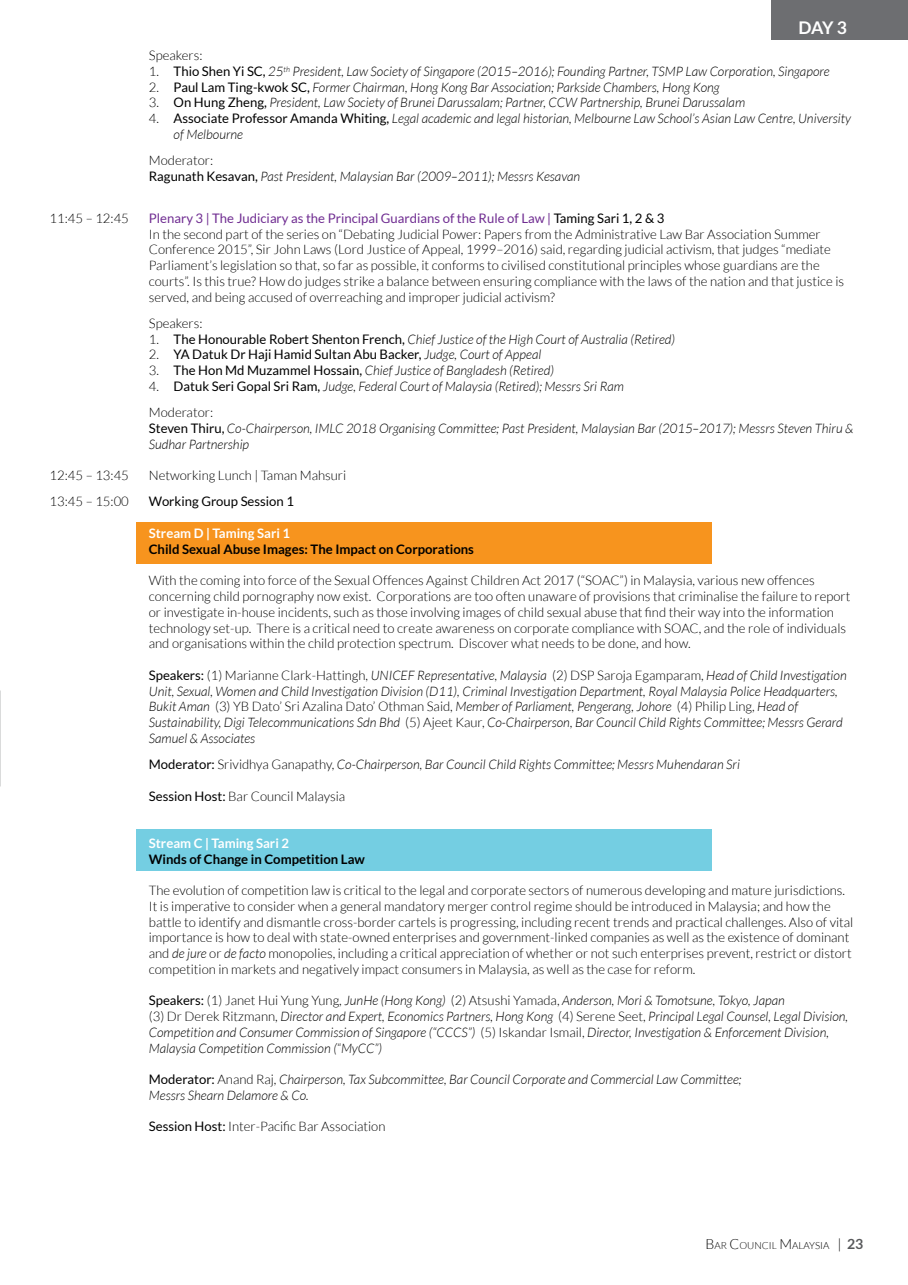
<style>
.page{position:relative;width:908px;height:1285px;background:#fff}
.page>*{position:absolute;margin:0;border:0;box-sizing:border-box;transform-origin:0 0}
.t1{font:700 17.5px "Lato";color:#fff}
.t2{font:italic 300 13.12px/15.8px "Lato";color:#000}
.t3{font:300 13.12px/15.8px "Lato";color:#000}
.t4{font:13.12px "Lato";color:#000}
.t5{font:700 13.12px "Lato";color:#000}
.t6{font:700 13.12px "Lato";color:#fff}
.t7{font:300 9.8px "Lato";color:#000}
.s1{font-style:normal}
.s2{font-weight:400;font-style:normal}
.s3{font-weight:400;color:#6f2c91}
.s4{font-weight:400}
.s5{font-weight:300}
.s6{font-weight:300;font-style:italic}
.s7{font-style:italic}
.s8{font-size:14px}
.s9{font-weight:700;font-size:14px;color:#58595b}
</style>
<div class="page">
<div style="left:136px;top:829px;width:576px;height:41px;background:#74cee2"></div>
<div style="left:136px;top:522px;width:576px;height:42px;background:#f7941e"></div>
<div style="left:771px;top:0;width:137px;height:39px;background:#6d6e71"></div>
<h1 class="t1" style="left:798px;top:18px;width:50px">DAY 3</h1>
<p class="t3" style="left:149px;top:48px;width:55px">Speakers:</p>
<p class="t2" style="left:149px;top:64px;width:682px"><span class="s1">1.</span> <span class="s2">Thio Shen Yi SC,</span> 25<sup>th</sup> President, Law Society of Singapore (2015–2016); Founding Partner, TSMP Law Corporation, Singapore</p>
<p class="t2" style="left:149px;top:80px;width:572px"><span class="s1">2.</span> <span class="s2">Paul Lam Ting-kwok SC,</span> Former Chairman, Hong Kong Bar Association; Parkside Chambers, Hong Kong</p>
<p class="t2" style="left:149px;top:95px;width:598px"><span class="s1">3.</span> <span class="s2">On Hung Zheng,</span> President, Law Society of Brunei Darussalam; Partner, CCW Partnership, Brunei Darussalam</p>
<p class="t2" style="left:174px;top:111px;width:679px;text-indent:-25px"><span class="s1">4.</span> <span class="s2">Associate Professor Amanda Whiting,</span> Legal academic and legal historian, Melbourne Law School’s Asian Law Centre, University of Melbourne</p>
<p class="t2" style="left:149px;top:153px;width:433px"><span class="s1">Moderator:<br></span><span class="s2">Ragunath Kesavan,</span> Past President, Malaysian Bar (2009–2011); Messrs Kesavan</p>
<p class="t3" style="left:50px;top:210px;width:81px">11:45 – 12:45</p>
<p class="t3" style="left:149px;top:210px;width:697px"><span class="s3">Plenary 3 | The Judiciary as the Principal Guardians of the Rule of Law |</span> <span class="s4">Taming Sari 1, 2 &amp; 3<br></span>In the second part of the series on “Debating Judicial Power: Papers from the Administrative Law Bar Association Summer Conference 2015”, Sir John Laws (Lord Justice of Appeal, 1999–2016) said, regarding judicial activism, that judges “mediate Parliament’s legislation so that, so far as possible, it conforms to civilised constitutional principles whose guardians are the courts”. Is this true? How do judges strike a balance between ensuring compliance with the laws of the nation and that justice is served, and being accused of overreaching and improper judicial activism?</p>
<p class="t3" style="left:149px;top:315px;width:55px">Speakers:</p>
<p class="t2" style="left:149px;top:332px;width:528px"><span class="s1">1.</span> <span class="s2">The Honourable Robert Shenton French,</span> Chief Justice of the High Court of Australia (Retired)</p>
<p class="t4" style="left:149px;top:347px;width:394px"><span class="s5">2.</span> YA Datuk Dr Haji Hamid Sultan Abu Backer, <span class="s6">Judge, Court of Appeal</span></p>
<p class="t2" style="left:149px;top:363px;width:407px"><span class="s1">3.</span> <span class="s2">The Hon Md Muzammel Hossain,</span> Chief Justice of Bangladesh (Retired)</p>
<p class="t2" style="left:149px;top:374px;width:477px;line-height:26.2px"><span class="s1">4.</span> <span class="s2">Datuk Seri Gopal Sri Ram,</span> Judge, Federal Court of Malaysia (Retired); Messrs Sri Ram<br><span class="s1">Moderator:</span></p>
<p class="t2" style="left:149px;top:421px;width:706px"><span class="s2">Steven Thiru,</span> Co-Chairperson, IMLC 2018 Organising Committee; Past President, Malaysian Bar (2015–2017); Messrs Steven Thiru &amp;<br>Sudhar Partnership</p>
<p class="t3" style="left:50px;top:468px;width:81px">12:45 – 13:45</p>
<p class="t3" style="left:149px;top:468px;width:199px">Networking Lunch | Taman Mahsuri</p>
<p class="t3" style="left:50px;top:494px;width:81px">13:45 – 15:00</p>
<p class="t4" style="left:149px;top:494px;width:147px">Working Group Session 1</p>
<p class="t6" style="left:149px;top:526px;width:143px">Stream D | Taming Sari 1</p>
<p class="t5" style="left:149px;top:541px;width:327px">Child Sexual Abuse Images: The Impact on Corporations</p>
<p class="t3" style="left:149px;top:573px;width:703px">With the coming into force of the Sexual Offences Against Children Act 2017 (“SOAC”) in Malaysia, various new offences concerning child pornography now exist. Corporations are too often unaware of provisions that criminalise the failure to report or investigate in-house incidents, such as those involving images of child sexual abuse that find their way into the information technology set-up. There is a critical need to create awareness on corporate compliance with SOAC, and the role of individuals and organisations within the child protection spectrum. Discover what needs to be done, and how.</p>
<p class="t2" style="left:149px;top:668px;width:699px"><span class="s2">Speakers:</span> <span class="s1">(1) Marianne Clark-Hattingh,</span> UNICEF Representative, Malaysia <span class="s1">(2) DSP Saroja Egamparam,</span> Head of Child Investigation Unit, Sexual, Women and Child Investigation Division (D11), Criminal Investigation Department, Royal Malaysia Police Headquarters, Bukit Aman <span class="s1">(3) YB Dato’ Sri Azalina Dato’ Othman Said,</span> Member of Parliament, Pengerang, Johore <span class="s1">(4) Philip Ling,</span> Head of Sustainability, Digi Telecommunications Sdn Bhd <span class="s1">(5) Ajeet Kaur,</span> Co-Chairperson, Bar Council Child Rights Committee; Messrs Gerard Samuel &amp; Associates</p>
<p class="t2" style="left:149px;top:757px;width:593px"><span class="s2">Moderator:</span> <span class="s1">Srividhya Ganapathy,</span> Co-Chairperson, Bar Council Child Rights Committee; Messrs Muhendaran Sri</p>
<p class="t3" style="left:149px;top:788px;width:198px"><span class="s4">Session Host:</span> Bar Council Malaysia</p>
<p class="t6" style="left:149px;top:835px;width:142px">Stream C | Taming Sari 2</p>
<p class="t5" style="left:149px;top:851px;width:217px">Winds of Change in Competition Law</p>
<p class="t3" style="left:149px;top:882px;width:706px">The evolution of competition law is critical to the legal and corporate sectors of numerous developing and mature jurisdictions.<br>It is imperative to consider when a general mandatory merger control regime should be introduced in Malaysia; and how the battle to identify and dismantle cross-border cartels is progressing, including recent trends and practical challenges. Also of vital importance is how to deal with state-owned enterprises and government-linked companies as well as the existence of dominant and <span class="s7">de jure</span> or <span class="s7">de facto</span> monopolies, including a critical appreciation of whether or not such enterprises prevent, restrict or distort competition in markets and negatively impact consumers in Malaysia, as well as the case for reform.</p>
<p class="t2" style="left:149px;top:993px;width:701px"><span class="s2">Speakers:</span> <span class="s1">(1) Janet Hui Yung Yung,</span> JunHe (Hong Kong) <span class="s1">(2) Atsushi Yamada,</span> Anderson, Mori &amp; Tomotsune, Tokyo, Japan<br><span class="s1">(3) Dr Derek Ritzmann,</span> Director and Expert, Economics Partners, Hong Kong <span class="s1">(4) Serene Seet,</span> Principal Legal Counsel, Legal Division, Competition and Consumer Commission of Singapore (“CCCS”) <span class="s1">(5) Iskandar Ismail,</span> Director, Investigation &amp; Enforcement Division, Malaysia Competition Commission (“MyCC”)</p>
<p class="t2" style="left:149px;top:1072px;width:594px"><span class="s2">Moderator:</span> <span class="s1">Anand Raj,</span> Chairperson, Tax Subcommittee, Bar Council Corporate and Commercial Law Committee;<br>Messrs Shearn Delamore &amp; Co.</p>
<p class="t3" style="left:149px;top:1119px;width:238px"><span class="s4">Session Host:</span> Inter-Pacific Bar Association</p>
<p class="t7" style="left:705px;top:1240px;width:159px"><span class="s8">B</span>AR <span class="s8">C</span>OUNCI L <span class="s8">M</span>ALAYSIA <span class="s8">|</span> <span class="s9">23</span></p>
</div>
